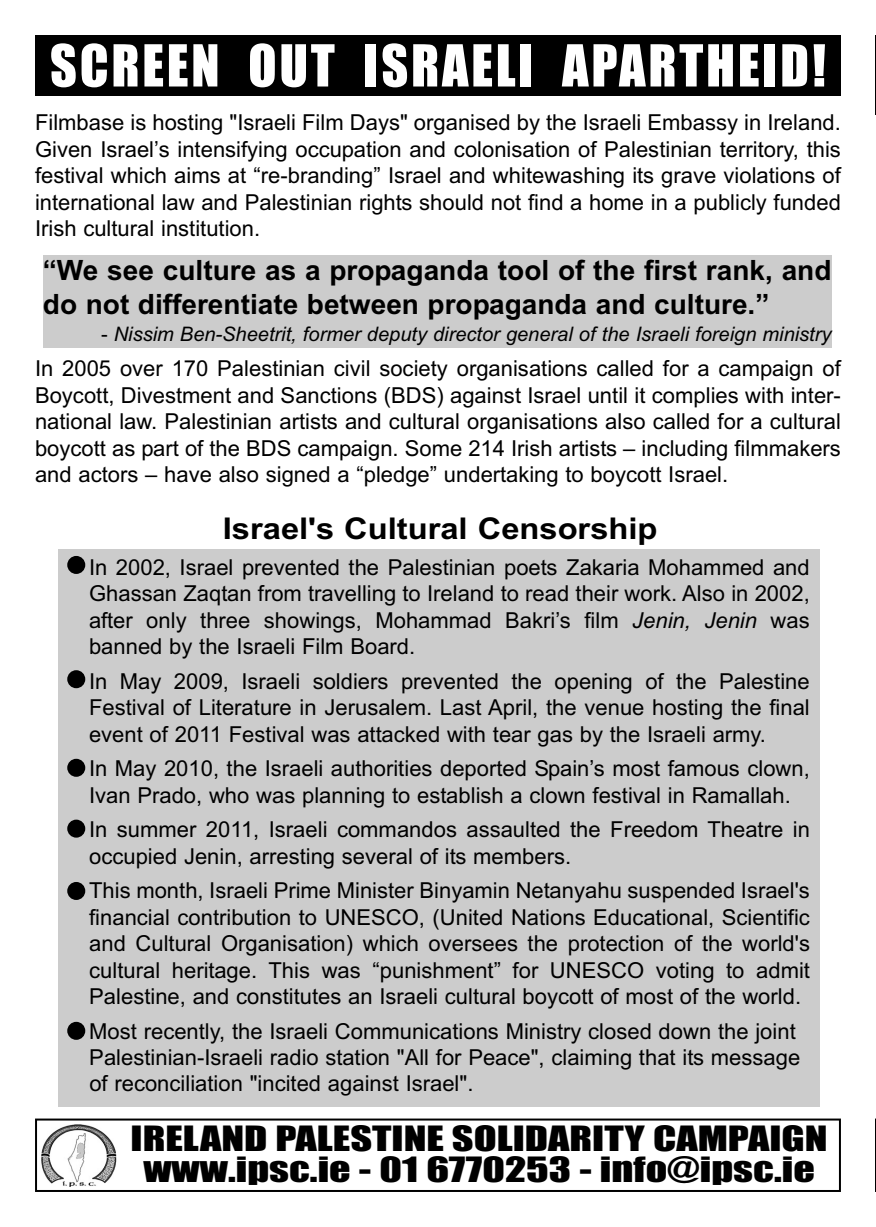
<style>
.page{position:relative;width:876px;height:1227px;background:#fff}
.page>*{position:absolute;margin:0;border:0;box-sizing:border-box;transform-origin:0 0}
.t1{font:53.4px "Impact";letter-spacing:.055em;color:#fff}
.t2{font:32.2px/31.8px "Impact";color:#000;text-align:center;scale:1.31 1}
.t3{font:700 30px "Arial";color:#000;scale:1.09 1}
.t4{font:700 28px/33.6px "Arial";color:#000}
.t5{font:22px/26.4px "Arial";color:#000;text-align:justify}
.t6{font:italic 20px "Arial";color:#000}
.s1{font-style:normal}
.s2{font-style:italic}
</style>
<div class="page">
<div style="left:35px;top:1118px;width:805px;height:74px;border:2px solid #000"></div>
<img style="left:41px;top:1124px;width:75px;height:62px">
<div style="left:35px;top:35px;width:805px;height:61px;background:#000"></div>
<div style="left:58px;top:549px;width:761px;height:557px;background:#ccc"></div>
<hr style="left:874px;top:35px;width:1px;height:79px;background:#000">
<div style="left:67px;top:556px;width:18px;height:18px;background:#000;border-radius:50%"></div>
<div style="left:67px;top:670px;width:18px;height:18px;background:#000;border-radius:50%"></div>
<div style="left:67px;top:759px;width:18px;height:18px;background:#000;border-radius:50%"></div>
<div style="left:67px;top:819px;width:18px;height:18px;background:#000;border-radius:50%"></div>
<div style="left:67px;top:882px;width:18px;height:18px;background:#000;border-radius:50%"></div>
<div style="left:67px;top:1021px;width:18px;height:18px;background:#000;border-radius:50%"></div>
<div style="left:43px;top:255px;width:788px;height:93px;background:#ccc"></div>
<h1 class="t1" style="left:50px;top:37px;width:777px">SCREEN OUT ISRAELI APARTHEID!</h1>
<p class="t5" style="left:35px;top:110px;width:807px">Filmbase is hosting "Israeli Film Days" organised by the Israeli Embassy in Ireland.<br>Given Israel’s intensifying occupation and colonisation of Palestinian territory, this festival which aims at “re-branding” Israel and whitewashing its grave violations of international law and Palestinian rights should not find a home in a publicly funded Irish cultural institution.</p>
<p class="t4" style="left:43px;top:254px;width:789px">“We see culture as a propaganda tool of the first rank, and do not differentiate between propaganda and culture.”</p>
<p class="t6" style="left:101px;top:323px;width:731px"><span class="s1">-</span> Nissim Ben-Sheetrit, former deputy director general of the Israeli foreign ministry</p>
<p class="t5" style="left:35px;top:355px;width:807px">In 2005 over 170 Palestinian civil society organisations called for a campaign of Boycott, Divestment and Sanctions (BDS) against Israel until it complies with inter&shy;national law. Palestinian artists and cultural organisations also called for a cultural boycott as part of the BDS campaign. Some 214 Irish artists – including filmmakers and actors – have also signed a “pledge” undertaking to boycott Israel.</p>
<h3 class="t3" style="left:223px;top:511px;width:400px">Israel's Cultural Censorship</h3>
<p class="t5" style="left:89px;top:554px;width:722px">In 2002, Israel prevented the Palestinian poets Zakaria Mohammed and Ghassan Zaqtan from travelling to Ireland to read their work. Also in 2002, after only three showings, Mohammad Bakri’s film <span class="s2">Jenin, Jenin</span> was banned by the Israeli Film Board.</p>
<p class="t5" style="left:89px;top:668px;width:722px">In May 2009, Israeli soldiers prevented the opening of the Palestine Festival of Literature in Jerusalem. Last April, the venue hosting the final event of 2011 Festival was attacked with tear gas by the Israeli army.</p>
<p class="t5" style="left:89px;top:755px;width:722px">In May 2010, the Israeli authorities deported Spain’s most famous clown,<br>Ivan Prado, who was planning to establish a clown festival in Ramallah.</p>
<p class="t5" style="left:89px;top:816px;width:722px">In summer 2011, Israeli commandos assaulted the Freedom Theatre in occupied Jenin, arresting several of its members.</p>
<p class="t5" style="left:89px;top:877px;width:722px">This month, Israeli Prime Minister Binyamin Netanyahu suspended Israel's financial contribution to UNESCO, (United Nations Educational, Scientific and Cultural Organisation) which oversees the protection of the world's cultural heritage. This was “punishment” for UNESCO voting to admit Palestine, and constitutes an Israeli cultural boycott of most of the world.</p>
<p class="t5" style="left:89px;top:1018px;width:712px;text-align:left">Most recently, the Israeli Communications Ministry closed down the joint<br>Palestinian-Israeli radio station "All for Peace", claiming that its message of reconciliation "incited against Israel".</p>
<h2 class="t2" style="left:130px;top:1123px;width:533px">IRELAND PALESTINE SOLIDARITY CAMPAIGN www.ipsc.ie - 01 6770253 - info@ipsc.ie</h2>
</div>
